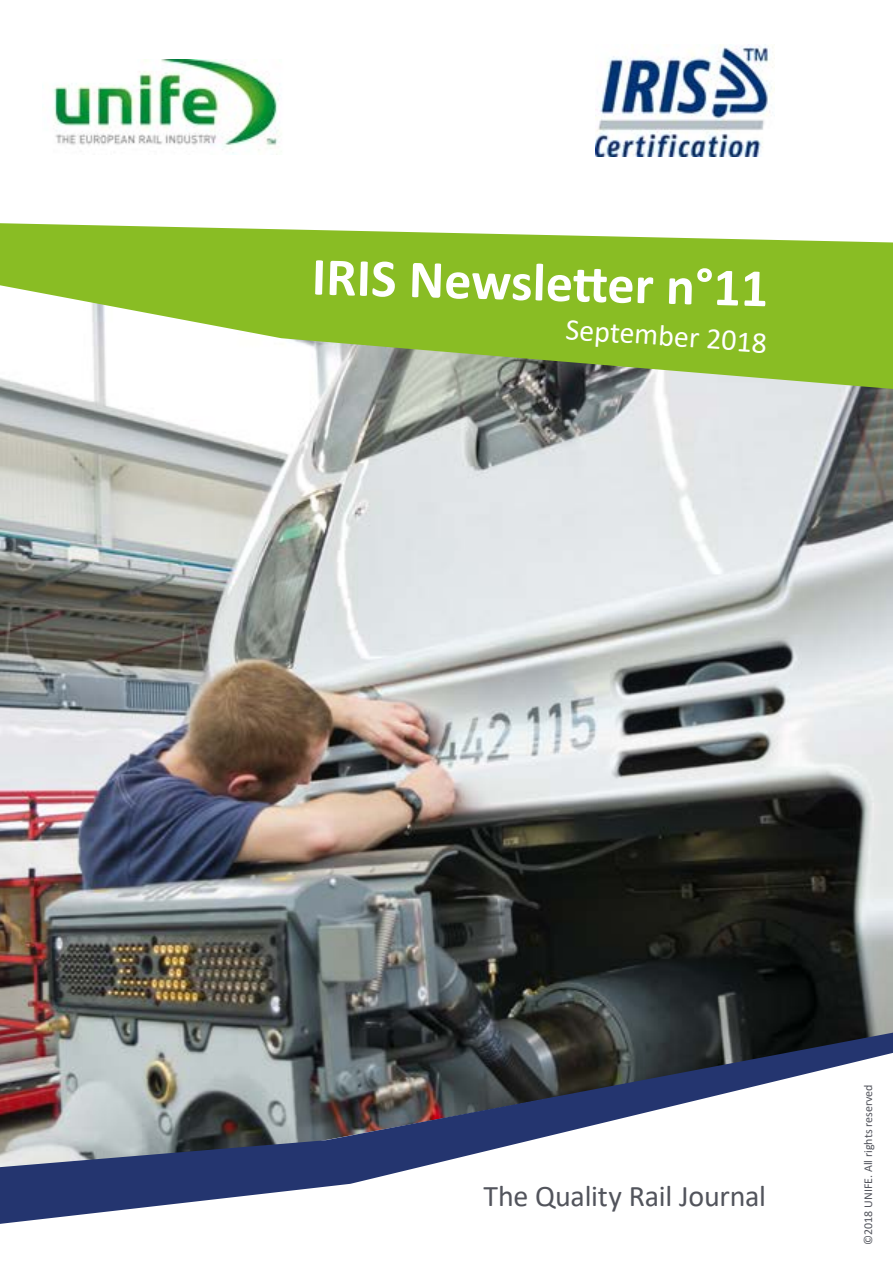
<style>
.page{position:relative;width:893px;height:1263px;background:#fff}
.page>*{position:absolute;margin:0;border:0;box-sizing:border-box;transform-origin:0 0}
.t1{font:700 54px "Calibri";color:#fff}
.t2{font:30px "Calibri";letter-spacing:-.01em;color:#52545c}
.t3{font:30px "Calibri";color:#fff}
.t4{font:12px "Calibri";color:#52545c}
</style>
<div class="page">
<img style="left:0;top:389px;width:893px;height:644px">
<svg style="left:0;top:1033px;width:893px;height:191px"></svg>
<svg style="left:0;top:223px;width:893px;height:166px;fill:#89bd24"></svg>
<img style="left:53px;top:59px;width:227px;height:95px">
<img style="left:595px;top:44px;width:179px;height:112px">
<h1 class="t1" style="left:313px;top:236px;width:458px;rotate:2deg">IRIS Newslett er n°11</h1>
<h2 class="t3" style="left:567px;top:308px;width:203px;rotate:4deg">September 2018</h2>
<h2 class="t2" style="left:483px;top:1175px;width:284px">The Quality Rail Journal</h2>
<p class="t4" style="left:860px;top:1245px;width:162px;rotate:-90deg">©2018 UNIFE. All rights reserved</p>
</div>
